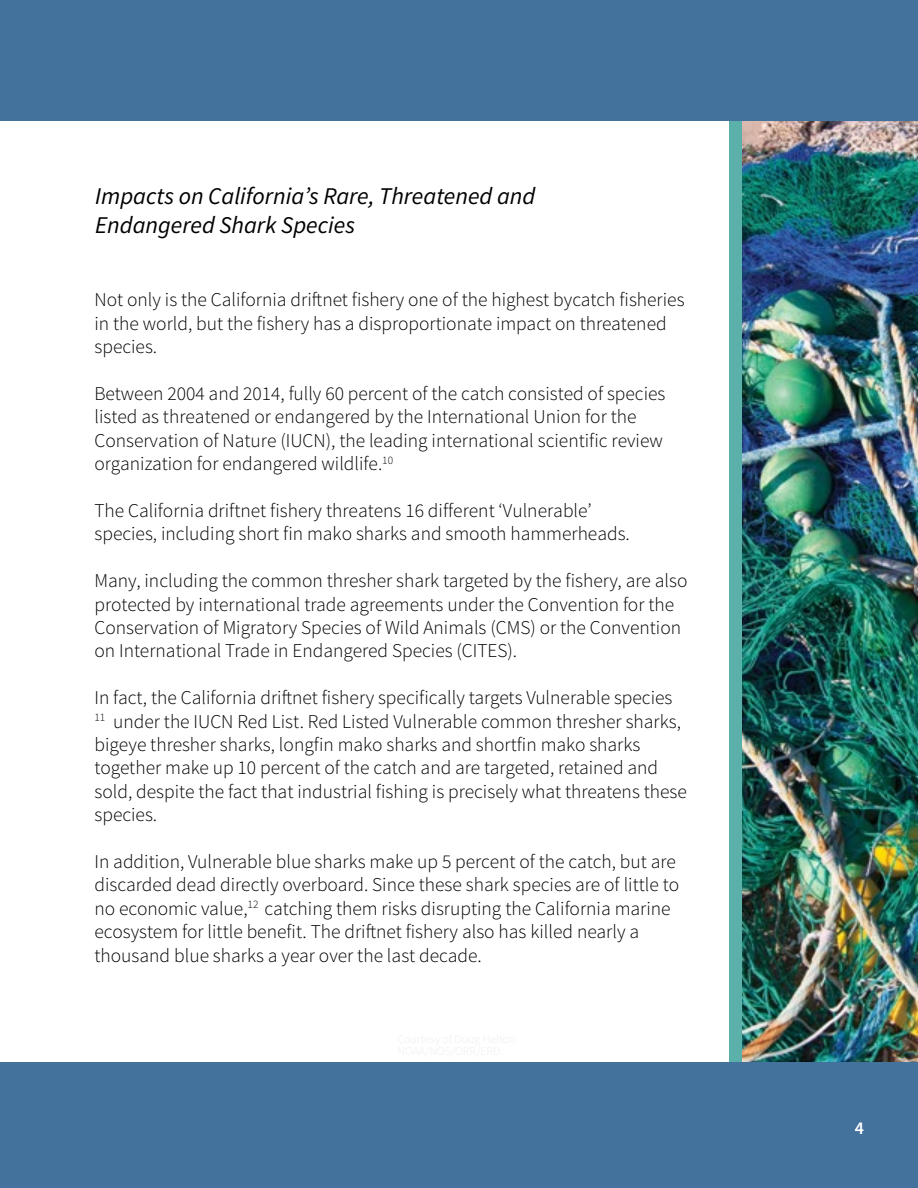
<style>
.page{position:relative;width:918px;height:1188px;background:#fff}
.page>*{position:absolute;margin:0;border:0;box-sizing:border-box;transform-origin:0 0}
.t1{font:italic 24px/28.8px "Source Sans Pro";color:#000}
.t2{font:300 19.5px/23.4px "Source Sans Pro";color:#000}
.t3{font:600 18px "Source Sans Pro";color:#fff}
</style>
<div class="page">
<div style="left:729px;top:122px;width:189px;height:940px;background:#5bb1a9"></div>
<div style="left:0;top:1062px;width:918px;height:126px;background:#43729c"></div>
<img style="left:742px;top:122px;width:176px;height:940px">
<div style="left:0;top:0;width:918px;height:122px;background:#43729c"></div>
<p class="t1" style="left:95px;top:182px;width:442px">Impacts on California’s Rare, Threatened and<br>Endangered Shark Species</p>
<p class="t2" style="left:94px;top:288px;width:592px">Not only is the California driftnet fishery one of the highest bycatch fisheries in the world, but the fishery has a disproportionate impact on threatened species.</p>
<p class="t2" style="left:94px;top:382px;width:573px">Between 2004 and 2014, fully 60 percent of the catch consisted of species listed as threatened or endangered by the International Union for the Conservation of Nature (IUCN), the leading international scientific review organization for endangered wildlife.<sup>10</sup></p>
<p class="t2" style="left:94px;top:499px;width:537px">The California driftnet fishery threatens 16 different ‘Vulnerable’ species, including short fin mako sharks and smooth hammerheads.</p>
<p class="t2" style="left:94px;top:569px;width:594px">Many, including the common thresher shark targeted by the fishery, are also protected by international trade agreements under the Convention for the Conservation of Migratory Species of Wild Animals (CMS) or the Convention on International Trade in Endangered Species (CITES).</p>
<p class="t2" style="left:94px;top:686px;width:594px">In fact, the California driftnet fishery specifically targets Vulnerable species <sup>11</sup> under the IUCN Red List. Red Listed Vulnerable common thresher sharks, bigeye thresher sharks, longfin mako sharks and shortfin mako sharks together make up 10 percent of the catch and are targeted, retained and sold, despite the fact that industrial fishing is precisely what threatens these species.</p>
<p class="t2" style="left:95px;top:850px;width:586px">In addition, Vulnerable blue sharks make up 5 percent of the catch, but are discarded dead directly overboard. Since these shark species are of little to no economic value,<sup>12</sup> catching them risks disrupting the California marine ecosystem for little benefit. The driftnet fishery also has killed nearly a thousand blue sharks a year over the last decade.</p>
<p class="t3" style="left:855px;top:1117px;width:11px">4</p>
</div>
